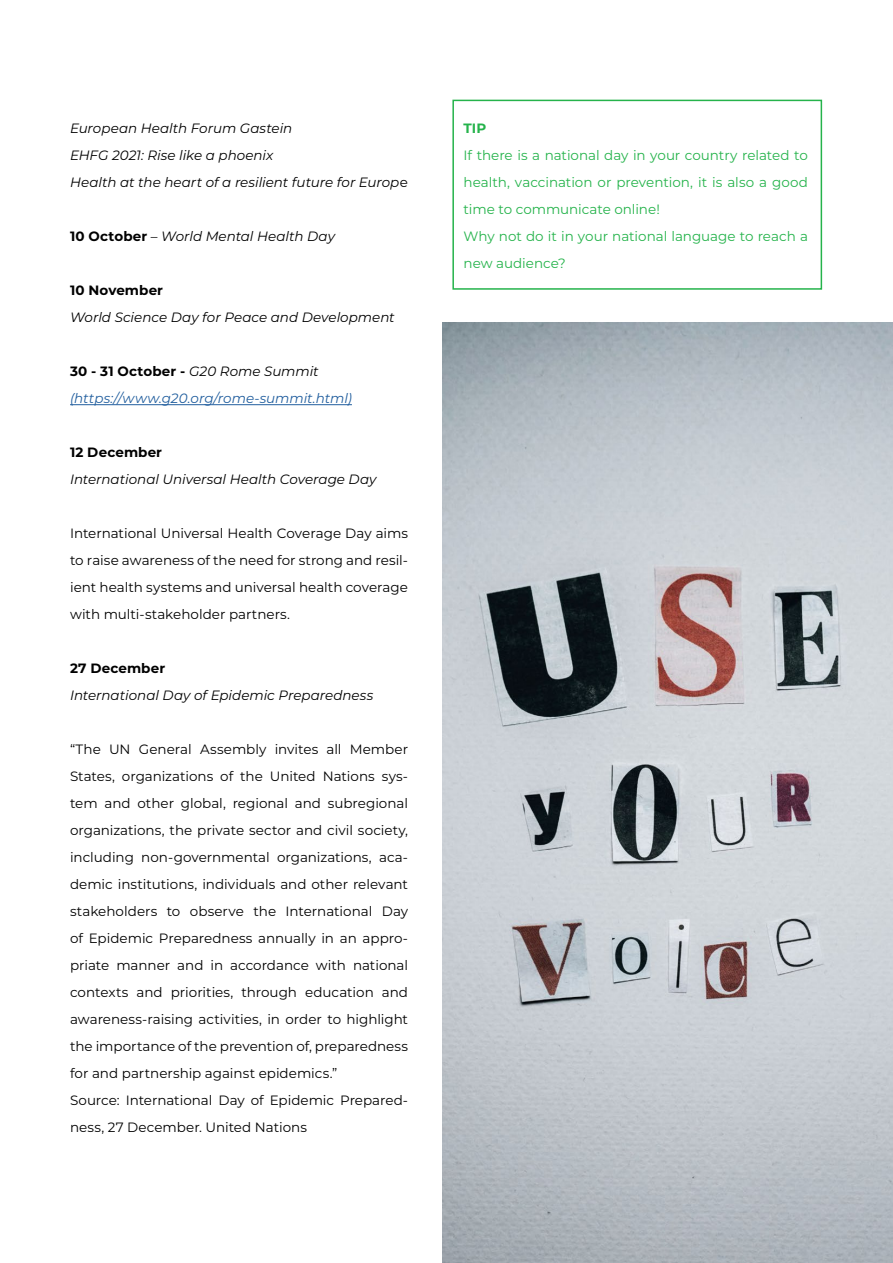
<style>
.page{position:relative;width:893px;height:1263px;background:#fff}
.page>*{position:absolute;margin:0;border:0;box-sizing:border-box;transform-origin:0 0}
.t1{font:13.5px/27px "Montserrat";color:#000;text-align:justify}
.t2{font:italic 13.5px/27px "Montserrat";color:#000}
.t3{font:13.5px/27px "Montserrat";color:#25b34b}
.t4{font:italic 13.5px/27px "Montserrat";letter-spacing:-.005em;color:#215e9e}
.t5{font:700 13.5px "Montserrat";letter-spacing:.005em;color:#000}
.t6{font:700 13.5px "Montserrat";color:#25b34b}
.s1{font-style:normal}
.s2{font-weight:700;font-style:normal}
.s3{font-weight:700;font-style:normal;color:#000}
.s4{color:#000}
</style>
<div class="page">
<img style="left:442px;top:322px;width:451px;height:941px">
<hr style="left:70px;top:404px;width:282px;height:1px;background:#215e9e">
<div style="left:452px;top:100px;width:370px;height:190px;border:2px solid #25b34b"></div>
<p class="t2" style="left:70px;top:115px;width:339px">European Health Forum Gastein<br>EHFG 2021: Rise like a phoenix<br>Health at the heart of a resilient future for Europ<span class="s1">e</span></p>
<p class="t2" style="left:70px;top:223px;width:267px"><span class="s2">10 October</span> <span class="s1">–</span> World Mental Health Day</p>
<p class="t5" style="left:70px;top:281px;width:95px">10 November</p>
<p class="t2" style="left:70px;top:304px;width:326px">World Science Day for Peace and Development</p>
<p class="t4" style="left:70px;top:358px;width:283px"><span class="s3">30 - 31 October -</span> <span class="s4">G20 Rome Summit </span>(https://www.g20.org/rome-summit.html)</p>
<p class="t5" style="left:70px;top:443px;width:94px">12 December</p>
<p class="t2" style="left:70px;top:466px;width:308px">International Universal Health Coverage Day</p>
<p class="t1" style="left:70px;top:520px;width:340px">International Universal Health Coverage Day aims to raise awareness of the need for strong and resil&shy;ient health systems and universal health coverage with multi-stakeholder partners.</p>
<p class="t5" style="left:70px;top:659px;width:97px">27 December</p>
<p class="t2" style="left:70px;top:682px;width:305px">International Day of Epidemic Preparedness</p>
<p class="t1" style="left:70px;top:736px;width:340px;text-align:left">“The UN General Assembly invites all Member States, organizations of the United Nations sys&shy;tem and other global, regional and subregional organizations, the private sector and civil society, including non-governmental organizations, aca&shy;demic institutions, individuals and other relevant stakeholders to observe the International Day of Epidemic Preparedness annually in an appro&shy;priate manner and in accordance with national contexts and priorities, through education and awareness-raising activities, in order to highlight the importance of the prevention of, preparedness for and partnership against epidemics.”<br>Source: International Day of Epidemic Prepared&shy;ness, 27 December. United Nations</p>
<p class="t6" style="left:463px;top:119px;width:24px">TIP</p>
<p class="t3" style="left:463px;top:142px;width:346px">If there is a national day in your country related to health, vaccination or prevention, it is also a good time to communicate online!<br>Why not do it in your national language to reach a new audience?</p>
</div>
